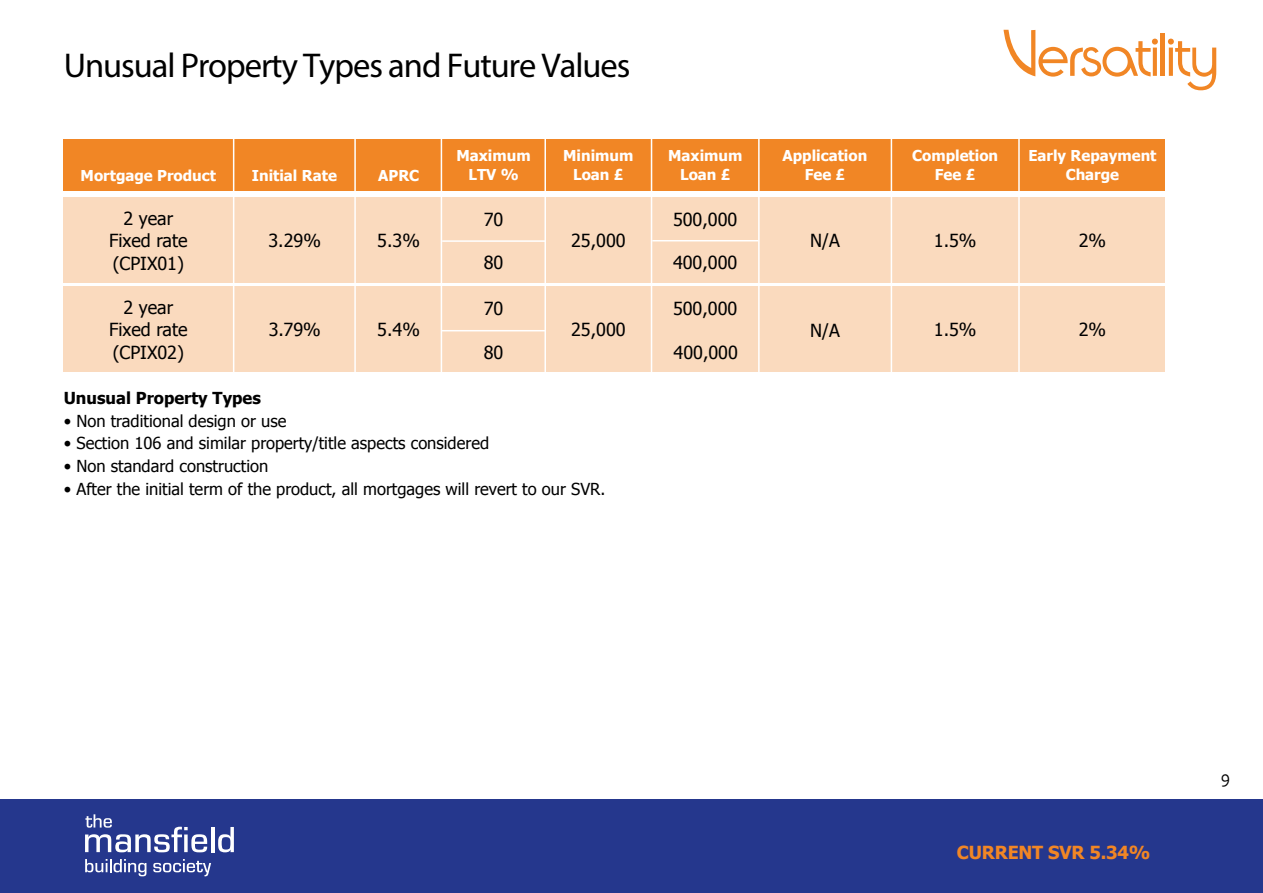
<style>
.page{position:relative;width:1263px;height:893px;background:#fff}
.page>*{position:absolute;margin:0;border:0;box-sizing:border-box;transform-origin:0 0}
.t1{font:34.5px "Myriad Pro";letter-spacing:-.03em;color:#000}
.t2{font:18px/22.5px "Tahoma";color:#000;text-align:center}
.t3{font:700 18px "Tahoma";letter-spacing:-.01em;color:#f18625}
.t4{font:18px "Scala Sans OT";color:#000}
.t5{font:16.5px "Tahoma";color:#000}
.t6{font:700 16.5px "Tahoma";color:#000}
.t7{font:700 15px/19.5px "Tahoma";color:#fff;text-align:center}
</style>
<div class="page">
<svg style="left:1003px;top:30px;width:155px;height:47px"></svg>
<hr style="left:1160px;top:33px;width:4px;height:43px;background:#f18625">
<svg style="left:1168px;top:39px;width:48px;height:51px"></svg>
<div style="left:0;top:799px;width:1263px;height:94px;background:#25378d"></div>
<hr style="left:211px;top:827px;width:3px;height:25px;background:#fff">
<svg style="left:218px;top:827px;width:16px;height:25px"></svg>
<svg style="left:85px;top:859px;width:61px;height:17px"></svg>
<svg style="left:153px;top:859px;width:58px;height:17px"></svg>
<svg style="left:85px;top:814px;width:122px;height:38px"></svg>
<div style="left:64px;top:139px;width:1101px;height:51px;background:#f18625"></div>
<div style="left:64px;top:198px;width:1101px;height:85px;background:#fadabe"></div>
<hr style="left:442px;top:240px;width:103px;height:2px;background:#fff">
<hr style="left:652px;top:240px;width:106px;height:1px;background:#fff">
<div style="left:64px;top:287px;width:1101px;height:85px;background:#fadabe"></div>
<hr style="left:891px;top:117px;width:1px;height:255px;background:#fff">
<hr style="left:1018px;top:128px;width:2px;height:248px;background:#fff">
<hr style="left:758px;top:117px;width:2px;height:261px;background:#fff">
<hr style="left:651px;top:117px;width:1px;height:261px;background:#fff">
<hr style="left:544px;top:117px;width:2px;height:261px;background:#fff">
<hr style="left:441px;top:117px;width:1px;height:261px;background:#fff">
<hr style="left:354px;top:117px;width:2px;height:261px;background:#fff">
<hr style="left:233px;top:128px;width:1px;height:249px;background:#fff">
<hr style="left:441px;top:330px;width:105px;height:1px;background:#fff">
<h1 class="t1" style="left:64px;top:44px;width:568px">Unusual Property Types and Future Values</h1>
<p class="t7" style="left:81px;top:165px;width:137px">Mortgage Product</p>
<p class="t7" style="left:456px;top:145px;width:76px">Maximum</p>
<p class="t7" style="left:252px;top:165px;width:87px">Initial Rate</p>
<p class="t7" style="left:378px;top:165px;width:43px">APRC</p>
<p class="t7" style="left:468px;top:164px;width:52px">LTV %</p>
<p class="t7" style="left:563px;top:145px;width:72px">Minimum<br>Loan £</p>
<p class="t7" style="left:668px;top:145px;width:76px">Maximum<br>Loan £</p>
<p class="t7" style="left:783px;top:145px;width:86px">Application<br>Fee £</p>
<p class="t7" style="left:912px;top:145px;width:88px">Completion<br>Fee £</p>
<p class="t7" style="left:1028px;top:145px;width:130px">Early Repayment<br>Charge</p>
<p class="t2" style="left:109px;top:206px;width:80px">2 year<br>Fixed rate (CPIX01)</p>
<p class="t2" style="left:109px;top:295px;width:80px">2 year<br>Fixed rate (CPIX02)</p>
<p class="t2" style="left:673px;top:207px;width:66px">500,000</p>
<p class="t2" style="left:673px;top:250px;width:66px">400,000</p>
<p class="t2" style="left:484px;top:207px;width:21px">70</p>
<p class="t2" style="left:484px;top:250px;width:21px">80</p>
<p class="t2" style="left:268px;top:228px;width:54px">3.29%</p>
<p class="t2" style="left:377px;top:228px;width:44px">5.3%</p>
<p class="t2" style="left:571px;top:229px;width:56px">25,000</p>
<p class="t2" style="left:810px;top:229px;width:31px">N/A</p>
<p class="t2" style="left:934px;top:228px;width:44px">1.5%</p>
<p class="t2" style="left:1079px;top:228px;width:29px">2%</p>
<p class="t2" style="left:673px;top:296px;width:66px">500,000</p>
<p class="t2" style="left:673px;top:340px;width:66px">400,000</p>
<p class="t2" style="left:484px;top:297px;width:21px">70</p>
<p class="t2" style="left:484px;top:340px;width:21px">80</p>
<p class="t2" style="left:269px;top:318px;width:54px">3.79%</p>
<p class="t2" style="left:377px;top:318px;width:44px">5.4%</p>
<p class="t2" style="left:571px;top:318px;width:56px">25,000</p>
<p class="t2" style="left:810px;top:318px;width:31px">N/A</p>
<p class="t2" style="left:934px;top:318px;width:44px">1.5%</p>
<p class="t2" style="left:1079px;top:318px;width:29px">2%</p>
<p class="t6" style="left:64px;top:387px;width:199px">Unusual Property Types</p>
<p class="t5" style="left:64px;top:410px;width:224px">• Non traditional design or use</p>
<p class="t5" style="left:64px;top:432px;width:427px">• Section 106 and similar property/title aspects considered</p>
<p class="t5" style="left:64px;top:455px;width:206px">• Non standard construction</p>
<p class="t5" style="left:64px;top:477px;width:543px">• After the initial term of the product, all mortgages will revert to our SVR.</p>
<p class="t3" style="left:957px;top:840px;width:195px">CURRENT SVR 5.34%</p>
<p class="t4" style="left:1220px;top:768px;width:11px">9</p>
</div>
